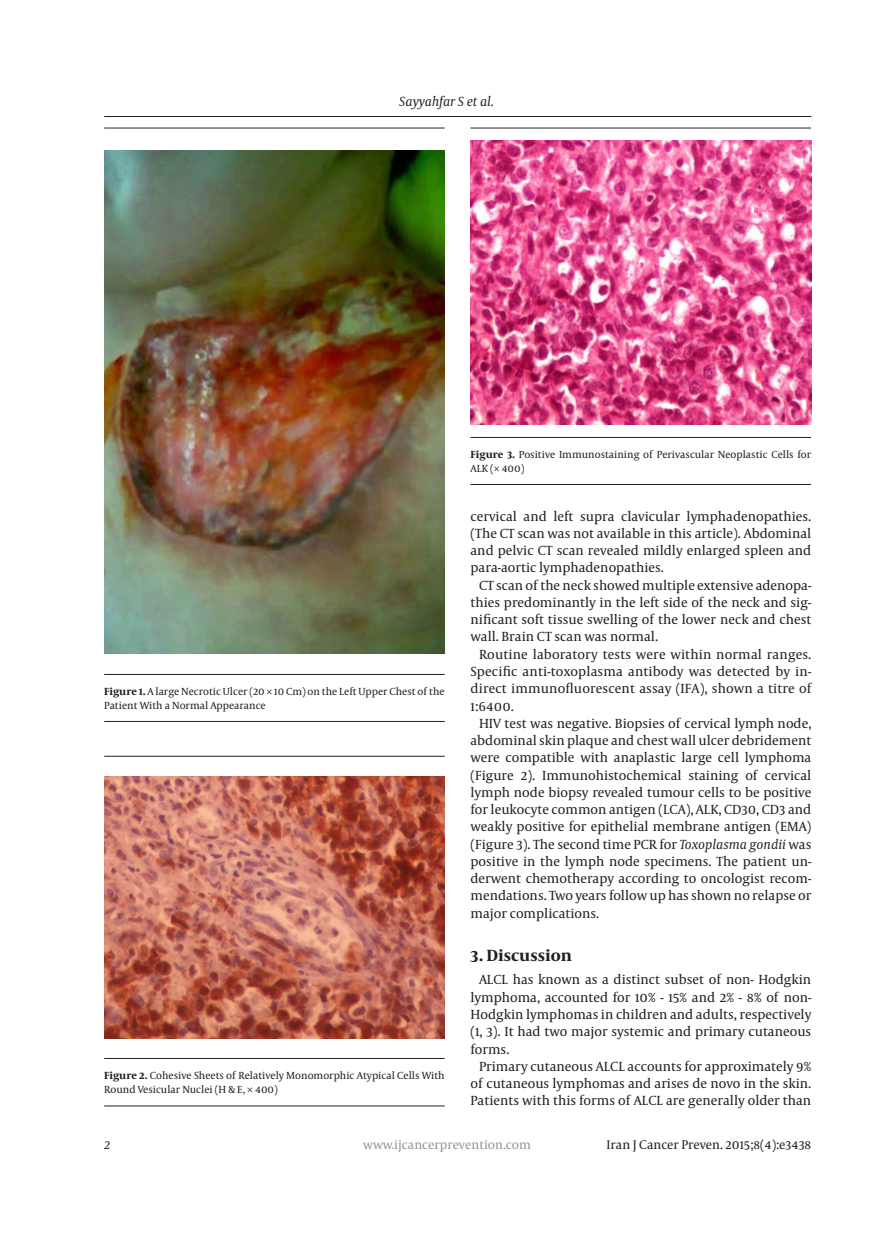
<style>
.page{position:relative;width:893px;height:1234px;background:#fff}
.page>*{position:absolute;margin:0;border:0;box-sizing:border-box;transform-origin:0 0}
.t1{font:700 16.5px "Capitolium News";color:#231f20}
.t2{font:13.5px/17.2px "Capitolium News";color:#231f20;text-align:justify}
.t3{font:italic 13.5px "Capitolium News";color:#231f20}
.t4{font:12.75px "Capitolium News";color:#231f20}
.t5{font:12.75px "Capitolium News";color:#939598}
.odd-footer-left{font:italic 12.75px "Capitolium News";color:#231f20}
.fcaption_bottom{font:10.5px/13.5px "Capitolium News";color:#231f20}
.s1{font-weight:700}
.s2{font-style:italic}
</style>
<div class="page">
<hr style="left:104px;top:116px;width:707px;height:1px;background:#231f20">
<hr style="left:104px;top:128px;width:341px;height:1px;background:#231f20">
<hr style="left:104px;top:674px;width:341px;height:1px;background:#231f20">
<hr style="left:104px;top:721px;width:341px;height:1px;background:#231f20">
<img style="left:104px;top:150px;width:341px;height:503px">
<hr style="left:104px;top:755px;width:341px;height:1px;background:#231f20">
<hr style="left:104px;top:1057px;width:341px;height:1px;background:#231f20">
<hr style="left:104px;top:1105px;width:341px;height:1px;background:#231f20">
<img style="left:104px;top:776px;width:341px;height:261px">
<hr style="left:470px;top:128px;width:341px;height:1px;background:#231f20">
<hr style="left:470px;top:437px;width:341px;height:1px;background:#231f20">
<hr style="left:470px;top:484px;width:341px;height:1px;background:#231f20">
<img style="left:471px;top:141px;width:340px;height:283px">
<p class="t3" style="left:399px;top:93px;width:96px">Sayyahfar S et al.</p>
<p class="fcaption_bottom" style="left:104px;top:685px;width:342px"><span class="s1">Figure 1.</span> A large Necrotic Ulcer (20 × 10 Cm) on the Left Upper Chest of the<br>Patient With a Normal Appearance</p>
<p class="fcaption_bottom" style="left:104px;top:1068px;width:342px"><span class="s1">Figure 2.</span> Cohesive Sheets of Relatively Monomorphic Atypical Cells With<br>Round Vesicular Nuclei (H &amp; E, × 400)</p>
<p class="fcaption_bottom" style="left:470px;top:448px;width:342px"><span class="s1">Figure 3.</span> Positive Immunostaining of Perivascular Neoplastic Cells for<br>ALK (× 400)</p>
<p class="t2" style="left:470px;top:507px;width:342px">cervical and left supra clavicular lymphadenopathies. (The CT scan was not available in this article). Abdominal and pelvic CT scan revealed mildly enlarged spleen and para-aortic lymphadenopathies.</p>
<p class="t2" style="left:470px;top:576px;width:342px;text-indent:9px">CT scan of the neck showed multiple extensive adenopa&shy;thies predominantly in the left side of the neck and sig&shy;nificant soft tissue swelling of the lower neck and chest wall. Brain CT scan was normal.</p>
<p class="t2" style="left:470px;top:645px;width:342px;text-indent:9px">Routine laboratory tests were within normal ranges.<br>Specific anti-toxoplasma antibody was detected by in&shy;direct immunofluorescent assay (IFA), shown a titre of 1:6400.</p>
<p class="t2" style="left:470px;top:714px;width:342px;text-indent:9px">HIV test was negative. Biopsies of cervical lymph node, abdominal skin plaque and chest wall ulcer debridement were compatible with anaplastic large cell lymphoma (Figure 2). Immunohistochemical staining of cervical lymph node biopsy revealed tumour cells to be positive for leukocyte common antigen (LCA), ALK, CD30, CD3 and weakly positive for epithelial membrane antigen (EMA) (Figure 3). The second time PCR for <span class="s2">Toxoplasma gondii</span> was positive in the lymph node specimens. The patient un&shy;derwent chemotherapy according to oncologist recom&shy;mendations. Two years follow up has shown no relapse or major complications.</p>
<p class="t1" style="left:470px;top:945px;width:103px">3. Discussion</p>
<p class="t2" style="left:470px;top:971px;width:342px;text-indent:9px">ALCL has known as a distinct subset of non- Hodgkin lymphoma, accounted for 10% - 15% and 2% - 8% of non-Hodgkin lymphomas in children and adults, respectively (1, 3). It had two major systemic and primary cutaneous forms.</p>
<p class="t2" style="left:470px;top:1057px;width:342px;text-indent:9px">Primary cutaneous ALCL accounts for approximately 9% of cutaneous lymphomas and arises de novo in the skin.<br>Patients with this forms of ALCL are generally older than</p>
<p class="odd-footer-left" style="left:104px;top:1136px;width:8px">2</p>
<p class="t5" style="left:363px;top:1136px;width:169px">www.ijcancerprevention.com</p>
<p class="t4" style="left:607px;top:1136px;width:206px">Iran J Cancer Preven. 2015;8(4):e3438</p>
</div>
